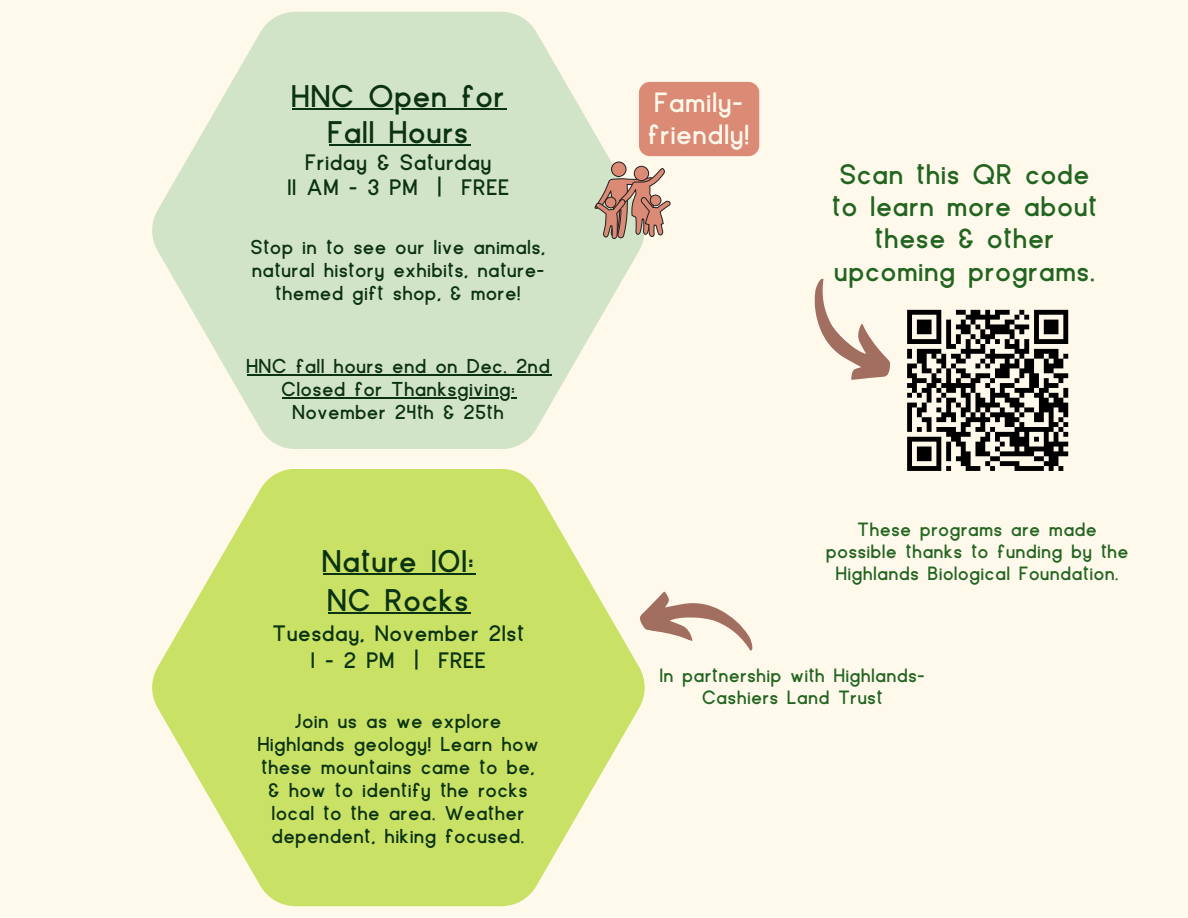
<style>
.page{position:relative;width:1188px;height:918px;background:#fff9eb}
.page>*{position:absolute;margin:0;border:0;box-sizing:border-box;transform-origin:0 0}
.t1{font:700 25.2px "Glasgow";letter-spacing:.1em;color:#0b3212}
.t2{font:700 22.8px/32.2px "Glasgow";letter-spacing:.1em;color:#226520;text-align:center}
.t3{font:700 22.5px/31.5px "Glasgow";letter-spacing:.1em;color:#fff9eb}
.t4{font:700 18px "Glasgow";letter-spacing:.1em;color:#0b3212}
.t5{font:700 16.2px/23px "Glasgow";letter-spacing:.1em;color:#0b3212;text-align:center}
.t6{font:700 15.45px/21.9px "Glasgow";letter-spacing:.1em;color:#226520;text-align:center}
</style>
<div class="page">
<svg style="left:152px;top:469px;width:493px;height:437px;fill:#c9e265"></svg>
<div style="left:639px;top:82px;width:120px;height:74px;background:#db8a75;border-radius:11px"></div>
<svg style="left:152px;top:12px;width:493px;height:437px;fill:#d2e4c8"></svg>
<svg style="left:907px;top:310px;width:161px;height:161px"></svg>
<svg style="left:814px;top:278px;width:77px;height:102px"></svg>
<div style="left:612px;top:162px;width:14px;height:14px;background:#db8a75;border-radius:50%"></div>
<div style="left:611px;top:162px;width:15px;height:15px;border:1px solid #231f20;border-radius:50%"></div>
<div style="left:634px;top:166px;width:15px;height:15px;border:1px solid #231f20;border-radius:50%"></div>
<svg style="left:594px;top:168px;width:77px;height:71px"></svg>
<hr style="left:247px;top:374px;width:304px;height:1px;background:#0b3212">
<hr style="left:282px;top:397px;width:234px;height:1px;background:#0b3212">
<hr style="left:293px;top:108px;width:214px;height:2px;background:#0b3212">
<hr style="left:329px;top:145px;width:141px;height:1px;background:#0b3212">
<hr style="left:323px;top:573px;width:153px;height:2px;background:#0b3212">
<hr style="left:329px;top:613px;width:142px;height:1px;background:#0b3212">
<svg style="left:637px;top:587px;width:116px;height:69px"></svg>
<p class="t1" style="left:293px;top:78px;width:213px">HNC Open for</p>
<p class="t1" style="left:329px;top:114px;width:141px">Fall Hours</p>
<p class="t4" style="left:306px;top:150px;width:187px">Friday &amp; Saturday</p>
<p class="t4" style="left:289px;top:174px;width:222px">11 AM - 3 PM | FREE</p>
<p class="t5" style="left:252px;top:237px;width:295px">Stop in to see our live animals, natural history exhibits, nature&shy;themed gift shop, &amp; more!</p>
<p class="t5" style="left:247px;top:355px;width:304px">HNC fall hours end on Dec. 2nd</p>
<p class="t5" style="left:282px;top:378px;width:234px">Closed for Thanksgiving:</p>
<p class="t5" style="left:293px;top:401px;width:212px">November 24th &amp; 25th</p>
<p class="t1" style="left:323px;top:543px;width:152px">Nature 101:</p>
<p class="t1" style="left:329px;top:582px;width:141px">NC Rocks</p>
<p class="t4" style="left:274px;top:620px;width:252px">Tuesday, November 21st</p>
<p class="t4" style="left:312px;top:647px;width:175px">1-2PM | FREE</p>
<p class="t5" style="left:258px;top:711px;width:281px">Join us as we explore<br>Highlands geology! Learn how these mountains came to be, &amp; how to identify the rocks local to the area. Weather dependent, hiking focused.</p>
<p class="t3" style="left:649px;top:88px;width:102px">Family&shy;friendly!</p>
<p class="t2" style="left:833px;top:159px;width:265px">Scan this QR code to learn more about these &amp; other upcoming programs.</p>
<p class="t6" style="left:827px;top:519px;width:303px">These programs are made possible thanks to funding by the<br>Highlands Biological Foundation.</p>
<p class="t6" style="left:661px;top:665px;width:264px">In partnership with Highlands-<br>Cashiers Land Trust</p>
</div>
